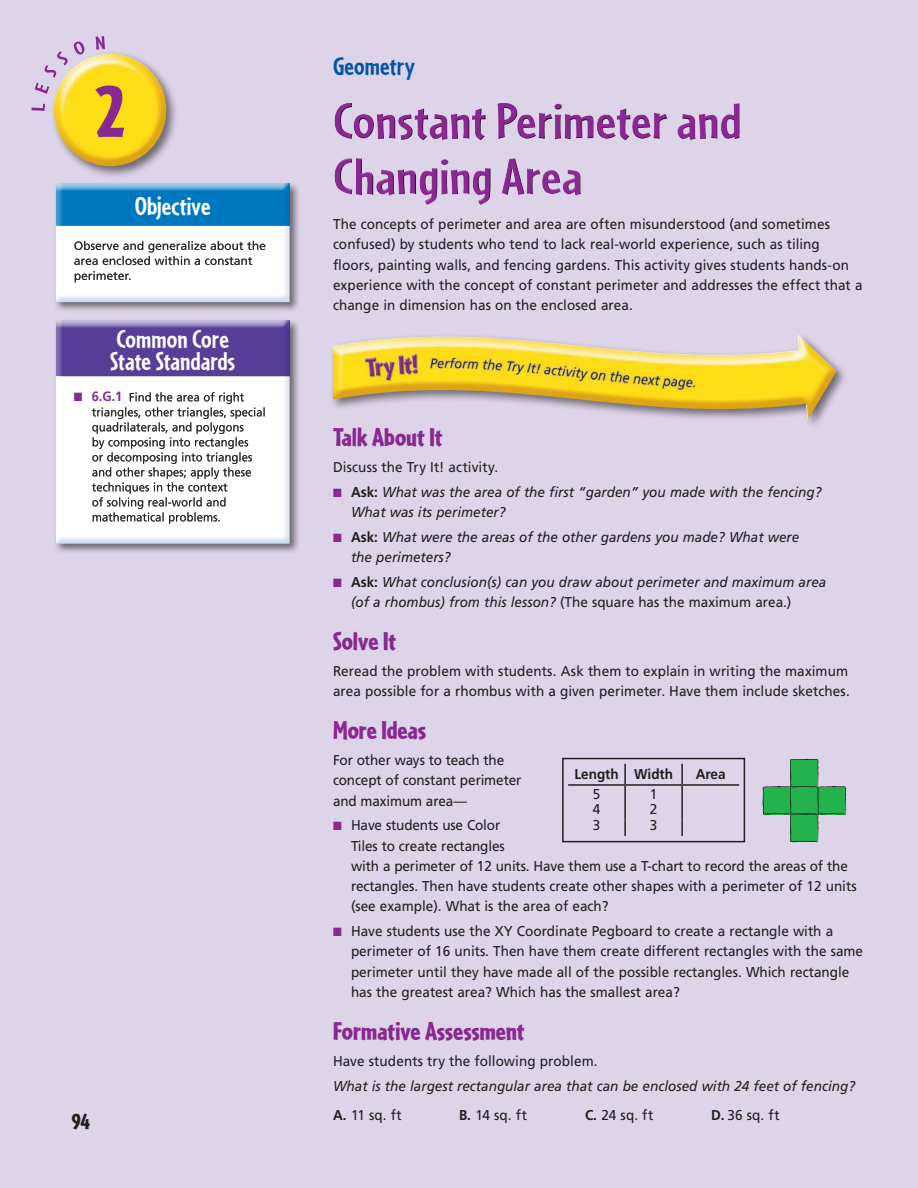
<style>
.page{position:relative;width:918px;height:1188px;background:#ddd4e9}
.page>*{position:absolute;margin:0;border:0;box-sizing:border-box;transform-origin:0 0}
.Lesson_Number{font:900 75px "Cafeteria";color:#892890}
.t1{font:700 53.4px/55.5px "Cafeteria";color:#892890;scale:1.09 1}
.t2{font:900 27px "Cafeteria";color:#892890}
.t3{font:700 27px/22.5px "Cafeteria";color:#fff}
.Strand_verso{font:700 27px "Cafeteria";color:#0154a6}
.t4{font:900 22.5px "Cafeteria";color:#231f20}
.Text_First{font:14.25px/20.2px "Frutiger LT Std";letter-spacing:.005em;color:#231f20;scale:.95 1}
.Text_BL{font:14.25px/20.2px "Frutiger LT Std";color:#231f20;scale:.95 1}
.Text_BL_Ask_Say{font:italic 14.25px/20.2px "Frutiger LT Std";color:#231f20;scale:.95 1}
.Text{font:italic 14.25px "Frutiger LT Std";color:#231f20;scale:.95 1}
.Text_SP_AL{font:14.25px "Frutiger LT Std";letter-spacing:.01em;color:#231f20;scale:.95 1}
.Text-2{font:700 14.25px "Frutiger LT Std";color:#231f20;scale:.95 1}
.Text-3{font:14.25px "Frutiger LT Std";color:#231f20;scale:.95 1}
.t5{font:700 13.65px "Frutiger";color:#231f20}
.t6{font:700 13.5px "Frutiger LT Std";color:#892890;scale:.95 1}
.s1{color:#892890}
.s2{font-weight:700;font-style:normal}
.s3{font-style:normal}
.s4{font-weight:700}
</style>
<div class="page">
<svg style="left:32px;top:104px;width:13px;height:7px"></svg>
<svg style="left:35px;top:41px;width:50px;height:53px"></svg>
<svg style="left:96px;top:36px;width:9px;height:14px"></svg>
<div style="left:51px;top:51px;width:128px;height:128px;background:#231f20;opacity:.6"></div>
<img style="left:55px;top:54px;width:51px;height:43px">
<div style="left:54px;top:182px;width:247px;height:373px;background:#d8cfe4"></div>
<div style="left:53px;top:183px;width:245px;height:369px;background:#0154a6;opacity:.2"></div>
<img style="left:333px;top:335px;width:504px;height:85px">
<hr style="left:624px;top:764px;width:2px;height:20px;background:#231f20">
<hr style="left:681px;top:764px;width:2px;height:20px;background:#231f20">
<hr style="left:568px;top:784px;width:57px;height:2px;background:#231f20">
<hr style="left:625px;top:784px;width:57px;height:2px;background:#231f20">
<hr style="left:682px;top:784px;width:57px;height:2px;background:#231f20">
<svg style="left:624px;top:786px;width:2px;height:50px"></svg>
<svg style="left:681px;top:786px;width:2px;height:50px"></svg>
<div style="left:562px;top:758px;width:183px;height:84px;border:2px solid #231f20"></div>
<svg style="left:762px;top:758px;width:85px;height:85px"></svg>
<p class="Lesson_Number" style="left:95px;top:69px;width:31px">2</p>
<h3 class="t3" style="left:135px;top:195px;width:78px">Objective</h3>
<h3 class="t3" style="left:110px;top:327px;width:127px">Common Core<br>State Standards</h3>
<p class="t6" style="left:74px;top:389px;width:53px">■ 6.G.1</p>
<h3 class="t4" style="left:72px;top:1109px;width:20px">94</h3>
<p class="Strand_verso" style="left:333px;top:51px;width:83px">Geometry</p>
<h2 class="t1" style="left:333px;top:93px;width:376px">Constant Perimeter and<br>Changing Area</h2>
<p class="Text_First" style="left:333px;top:214px;width:559px">The concepts of perimeter and area are often misunderstood (and sometimes confused) by students who tend to lack real-world experience, such as tiling floors, painting walls, and fencing gardens. This activity gives students hands-on experience with the concept of constant perimeter and addresses the effect that a change in dimension has on the enclosed area.</p>
<h2 class="t2" style="left:333px;top:421px;width:111px">Talk About It</h2>
<p class="Text_First" style="left:333px;top:457px;width:175px">Discuss the Try It! activity.</p>
<p class="Text_BL_Ask_Say" style="left:351px;top:482px;width:497px;text-indent:-18px"><span class="s1">■</span> <span class="s2">Ask:</span> What was the area of the first “garden” you made with the fencing?<br>What was its perimeter?</p>
<p class="Text_BL_Ask_Say" style="left:351px;top:527px;width:474px;text-indent:-18px"><span class="s1">■</span> <span class="s2">Ask:</span> What were the areas of the other gardens you made? What were the perimeters?</p>
<p class="Text_BL_Ask_Say" style="left:351px;top:572px;width:502px;text-indent:-18px"><span class="s1">■</span> <span class="s2">Ask:</span> What conclusion(s) can you draw about perimeter and maximum area (of a rhombus) from this lesson? <span class="s3">(The square has the maximum area.)</span></p>
<h2 class="t2" style="left:333px;top:625px;width:65px">Solve It</h2>
<p class="Text_First" style="left:333px;top:661px;width:546px">Reread the problem with students. Ask them to explain in writing the maximum area possible for a rhombus with a given perimeter. Have them include sketches.</p>
<h2 class="t2" style="left:333px;top:714px;width:95px">More Ideas</h2>
<p class="Text_First" style="left:333px;top:750px;width:200px">For other ways to teach the concept of constant perimeter and maximum area—</p>
<p class="Text_BL" style="left:351px;top:815px;width:534px;text-indent:-18px"><span class="s1">■</span> Have students use Color<br>Tiles to create rectangles<br>with a perimeter of 12 units. Have them use a T-chart to record the areas of the rectangles. Then have students create other shapes with a perimeter of 12 units (see example). What is the area of each?</p>
<p class="Text_BL" style="left:351px;top:921px;width:541px;text-indent:-18px"><span class="s1">■</span> Have students use the XY Coordinate Pegboard to create a rectangle with a perimeter of 16 units. Then have them create different rectangles with the same perimeter until they have made all of the possible rectangles. Which rectangle has the greatest area? Which has the smallest area?</p>
<h2 class="t2" style="left:333px;top:1015px;width:193px">Formative Assessment</h2>
<p class="Text_First" style="left:333px;top:1051px;width:280px">Have students try the following problem.</p>
<p class="Text" style="left:333px;top:1077px;width:551px">What is the largest rectangular area that can be enclosed with 24 feet of fencing?</p>
<p class="Text_SP_AL" style="left:333px;top:1107px;width:74px"><span class="s4">A.</span> 11 sq. ft</p>
<p class="Text_SP_AL" style="left:459px;top:1107px;width:73px"><span class="s4">B.</span> 14 sq. ft</p>
<p class="Text_SP_AL" style="left:585px;top:1107px;width:73px"><span class="s4">C.</span> 24 sq. ft</p>
<p class="Text_SP_AL" style="left:711px;top:1107px;width:74px"><span class="s4">D.</span> 36 sq. ft</p>
<p class="Text-2" style="left:574px;top:766px;width:48px">Length</p>
<p class="Text-2" style="left:634px;top:766px;width:43px">Width</p>
<p class="Text-2" style="left:696px;top:766px;width:33px">Area</p>
<p class="Text-3" style="left:593px;top:785px;width:9px">5</p>
<p class="Text-3" style="left:650px;top:785px;width:9px">1</p>
<p class="Text-3" style="left:593px;top:800px;width:9px">4</p>
<p class="Text-3" style="left:650px;top:800px;width:9px">2</p>
<p class="Text-3" style="left:593px;top:817px;width:9px">3</p>
<p class="Text-3" style="left:650px;top:817px;width:9px">3</p>
<p class="t5" style="left:777px;top:872px;width:123px">GR7-8_PlusSquares</p>
</div>
